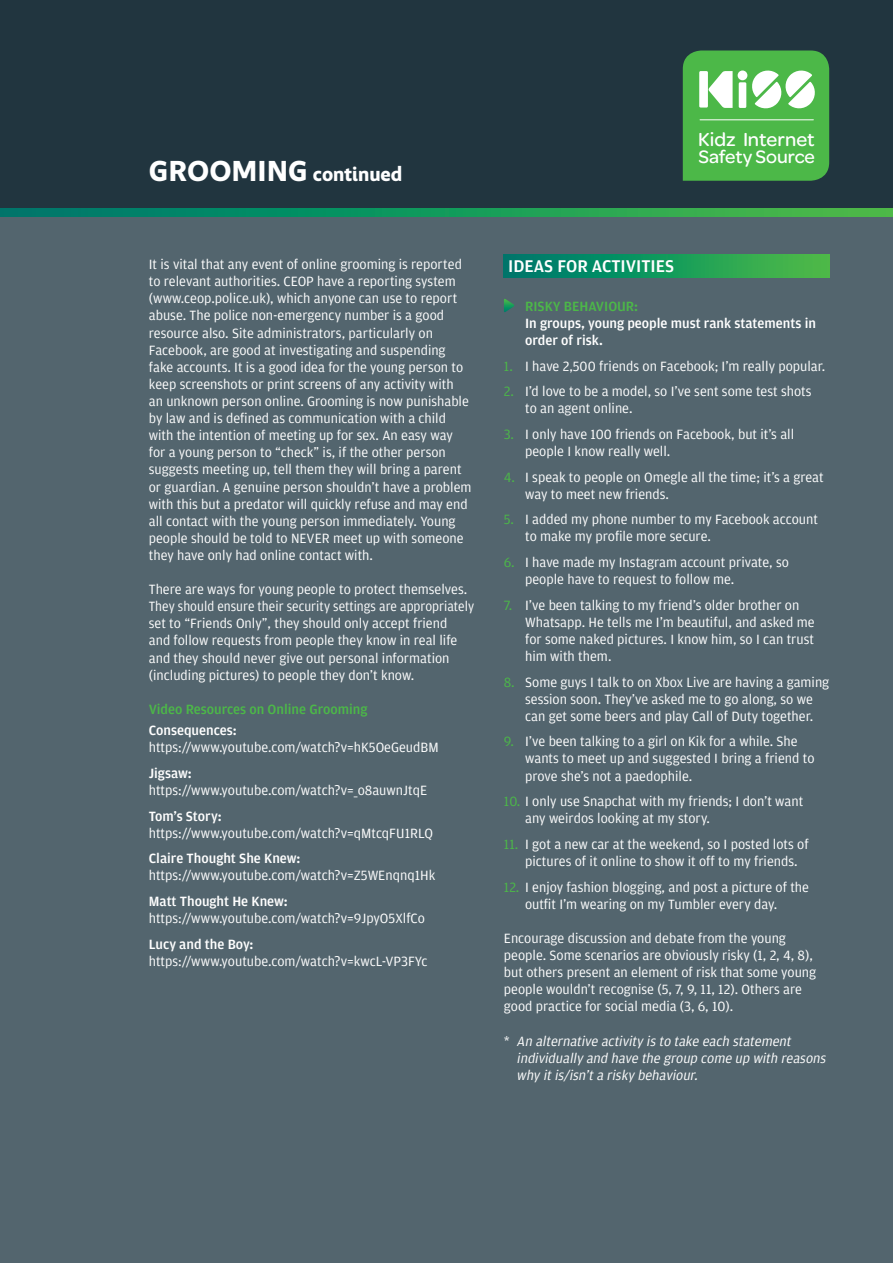
<style>
.page{position:relative;width:893px;height:1263px;background:#fff}
.page>*{position:absolute;margin:0;border:0;box-sizing:border-box;transform-origin:0 0}
.t1{font:500 20.1px "Omnes";color:#fff}
.t2{font:700 19.5px "Obliqua ITC Std";color:#fff}
.t3{font:500 19.2px "Omnes";letter-spacing:-.005em;color:#fff}
.intro{font:500 18px "Amplitude";color:#fff}
.body{font:14.25px/17.1px "Amplitude";color:#fff}
.bullets{font:14.25px/17.1px "Amplitude";color:#fff}
.body-2{font:italic 14.25px/17.1px "Amplitude";color:#fff}
.sub_head{font:500 14.25px/17.1px "Amplitude";color:#fff}
.sub_head-2{font:500 14.25px "Amplitude";color:#4cb848}
.s1{font-size:29.85px}
.s2{font-weight:500}
.s3{color:#4cb848}
.s4{font-style:normal}
</style>
<div class="page">
<div style="left:0;top:0;width:893px;height:208px;background:#21353f"></div>
<div style="left:0;top:213px;width:893px;height:1050px;background:#53656e"></div>
<svg style="left:0;top:208px;width:893px;height:9px;background:#1b9a5a"></svg>
<div style="left:504px;top:254px;width:325px;height:24px;background:linear-gradient(to right,#00776f,#49bd47)"></div>
<svg style="left:504px;top:299px;width:11px;height:13px"></svg>
<svg style="left:683px;top:51px;width:146px;height:130px;background:#66c163"></svg>
<hr style="left:700px;top:119px;width:113px;height:1px;background:#fff">
<p class="t2" style="left:149px;top:163px;width:255px"><span class="s1">GROOMING</span> continued</p>
<p class="t1" style="left:698px;top:128px;width:118px">Kidz Internet</p>
<p class="t3" style="left:698px;top:146px;width:118px">Safety Source</p>
<p class="body" style="left:149px;top:256px;width:324px">It is vital that any event of online grooming is reported to relevant authorities. CEOP have a reporting system (www.ceop.police.uk), which anyone can use to report abuse. The police non-emergency number is a good resource also. Site administrators, particularly on Facebook, are good at investigating and suspending fake accounts. It is a good idea for the young person to keep screenshots or print screens of any activity with<br>an unknown person online. Grooming is now punishable by law and is defined as communication with a child with the intention of meeting up for sex. An easy way for a young person to “check” is, if the other person suggests meeting up, tell them they will bring a parent or guardian. A genuine person shouldn’t have a problem with this but a predator will quickly refuse and may end all contact with the young person immediately. Young people should be told to NEVER meet up with someone they have only had online contact with.</p>
<p class="body" style="left:149px;top:581px;width:327px">There are ways for young people to protect themselves.<br>They should ensure their security settings are appropriately set to “Friends Only”, they should only accept friend<br>and follow requests from people they know in real life and they should never give out personal information (including pictures) to people they don’t know.</p>
<p class="sub_head-2" style="left:149px;top:701px;width:220px">Video Resources on Online Grooming</p>
<p class="body" style="left:149px;top:722px;width:291px"><span class="s2">Consequences: </span>https://www.youtube.com/watch?v=hK5OeGeudBM</p>
<p class="body" style="left:149px;top:765px;width:280px"><span class="s2">Jigsaw: </span>https://www.youtube.com/watch?v=_o8auwnJtqE</p>
<p class="body" style="left:149px;top:807px;width:286px"><span class="s2">Tom’s Story: </span>https://www.youtube.com/watch?v=qMtcqFU1RLQ</p>
<p class="body" style="left:149px;top:850px;width:288px"><span class="s2">Claire Thought She Knew: </span>https://www.youtube.com/watch?v=Z5WEnqnq1Hk</p>
<p class="body" style="left:149px;top:893px;width:277px"><span class="s2">Matt Thought He Knew: </span>https://www.youtube.com/watch?v=9JpyO5XlfCo</p>
<p class="body" style="left:149px;top:935px;width:280px"><span class="s2">Lucy and the Boy: </span>https://www.youtube.com/watch?v=kwcL-VP3FYc</p>
<p class="intro" style="left:508px;top:256px;width:168px">IDEAS FOR ACTIVITIES</p>
<p class="sub_head" style="left:525px;top:297px;width:292px"><span class="s3">RISKY BEHAVIOUR:<br></span>In groups, young people must rank statements in order of risk.</p>
<p class="bullets" style="left:504px;top:357px;width:323px"><span class="s3">1.</span> I have 2,500 friends on Facebook; I’m really popular.</p>
<p class="bullets" style="left:525px;top:383px;width:288px;text-indent:-21px"><span class="s3">2.</span> I’d love to be a model, so I’ve sent some test shots to an agent online.</p>
<p class="bullets" style="left:525px;top:426px;width:271px;text-indent:-21px"><span class="s3">3.</span> I only have 100 friends on Facebook, but it’s all people I know really well.</p>
<p class="bullets" style="left:525px;top:468px;width:300px;text-indent:-21px"><span class="s3">4.</span> I speak to people on Omegle all the time; it’s a great way to meet new friends.</p>
<p class="bullets" style="left:525px;top:511px;width:294px;text-indent:-21px"><span class="s3">5.</span> I added my phone number to my Facebook account to make my profile more secure.</p>
<p class="bullets" style="left:525px;top:554px;width:265px;text-indent:-21px"><span class="s3">6.</span> I have made my Instagram account private, so people have to request to follow me.</p>
<p class="bullets" style="left:525px;top:596px;width:291px;text-indent:-21px"><span class="s3">7.</span> I’ve been talking to my friend’s older brother on Whatsapp. He tells me I’m beautiful, and asked me for some naked pictures. I know him, so I can trust him with them.</p>
<p class="bullets" style="left:504px;top:673px;width:327px;text-align:center"><span class="s3">8.</span> Some guys I talk to on Xbox Live are having a gaming session soon. They’ve asked me to go along, so we<br>can get some beers and play Call of Duty together.</p>
<p class="bullets" style="left:525px;top:733px;width:291px;text-indent:-21px"><span class="s3">9.</span> I’ve been talking to a girl on Kik for a while. She wants to meet up and suggested I bring a friend to prove she’s not a paedophile.</p>
<p class="bullets" style="left:525px;top:793px;width:280px;text-indent:-21px"><span class="s3">10.</span> I only use Snapchat with my friends; I don’t want any weirdos looking at my story.</p>
<p class="bullets" style="left:525px;top:836px;width:285px;text-indent:-21px"><span class="s3">11.</span> I got a new car at the weekend, so I posted lots of pictures of it online to show it off to my friends.</p>
<p class="bullets" style="left:525px;top:878px;width:285px;text-indent:-21px"><span class="s3">12.</span> I enjoy fashion blogging, and post a picture of the outfit I’m wearing on my Tumbler every day.</p>
<p class="body" style="left:504px;top:930px;width:314px">Encourage discussion and debate from the young people. Some scenarios are obviously risky (1, 2, 4, 8), but others present an element of risk that some young people wouldn’t recognise (5, 7, 9, 11, 12). Others are good practice for social media (3, 6, 10).</p>
<p class="body-2" style="left:517px;top:1032px;width:313px;text-indent:-13px"><span class="s4">*</span> An alternative activity is to take each statement individually and have the group come up with reasons why itis/isn’ta risky behaviour.</p>
</div>
